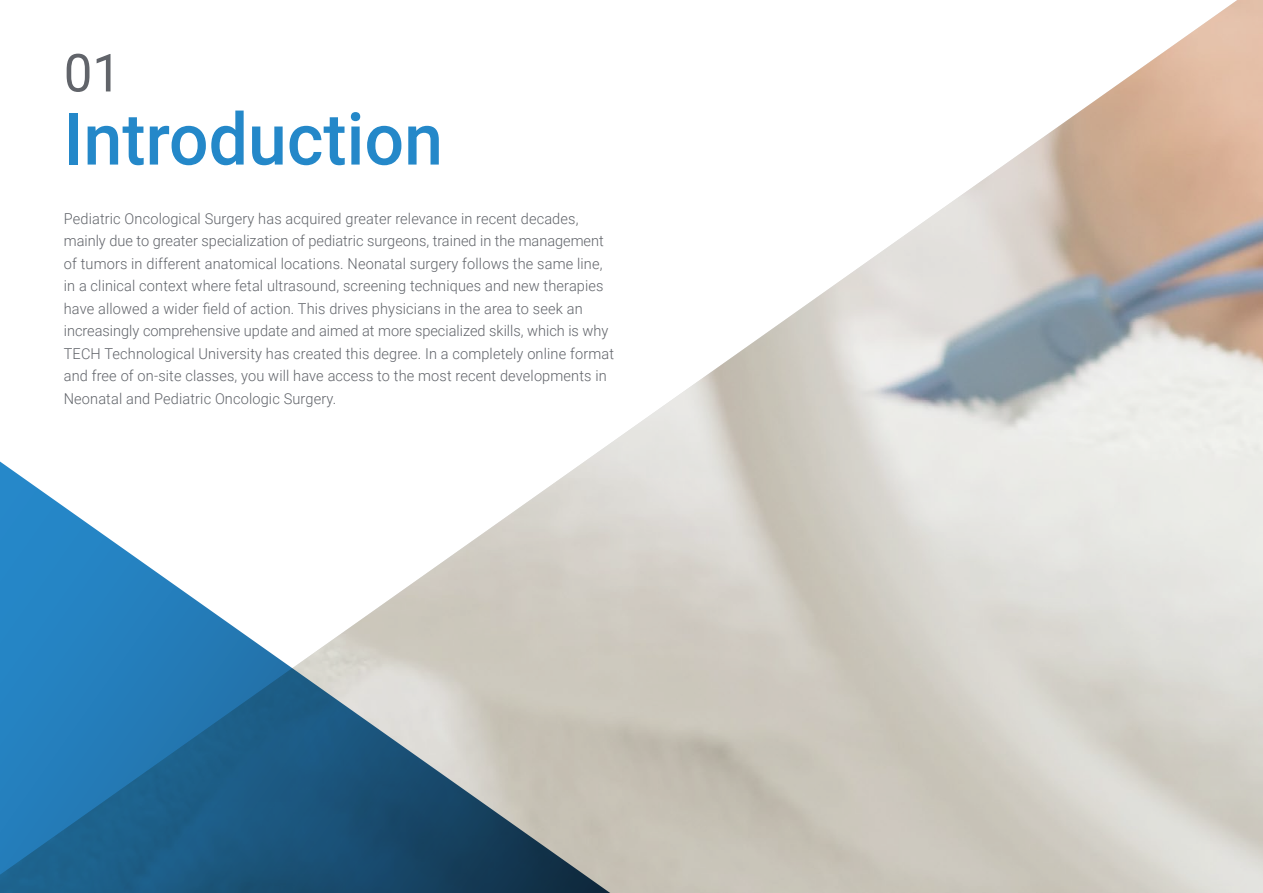
<style>
.page{position:relative;width:1263px;height:893px;background:#fff}
.page>*{position:absolute;margin:0;border:0;box-sizing:border-box;transform-origin:0 0}
.t1{font:500 72px "Roboto";color:#2488c9}
.t2{font:52.5px "Roboto";color:#61646a}
.t3{font:300 15px/22.5px "Roboto";letter-spacing:.01em;color:#61646a}
</style>
<div class="page">
<img style="left:607px;top:0;width:656px;height:893px">
<svg style="left:0;top:446px;width:640px;height:447px"></svg>
<h2 class="t2" style="left:64px;top:36px;width:59px">01</h2>
<h1 class="t1" style="left:64px;top:89px;width:381px">Introduction</h1>
<p class="t3" style="left:64px;top:207px;width:552px">Pediatric Oncological Surgery has acquired greater relevance in recent decades, mainly due to greater specialization of pediatric surgeons, trained in the management of tumors in different anatomical locations. Neonatal surgery follows the same line, in a clinical context where fetal ultrasound, screening techniques and new therapies have allowed a wider field of action. This drives physicians in the area to seek an increasingly comprehensive update and aimed at more specialized skills, which is why TECH Technological University has created this degree. In a completely online format and free of on-site classes, you will have access to the most recent developments in Neonatal and Pediatric Oncologic Surgery.</p>
</div>
